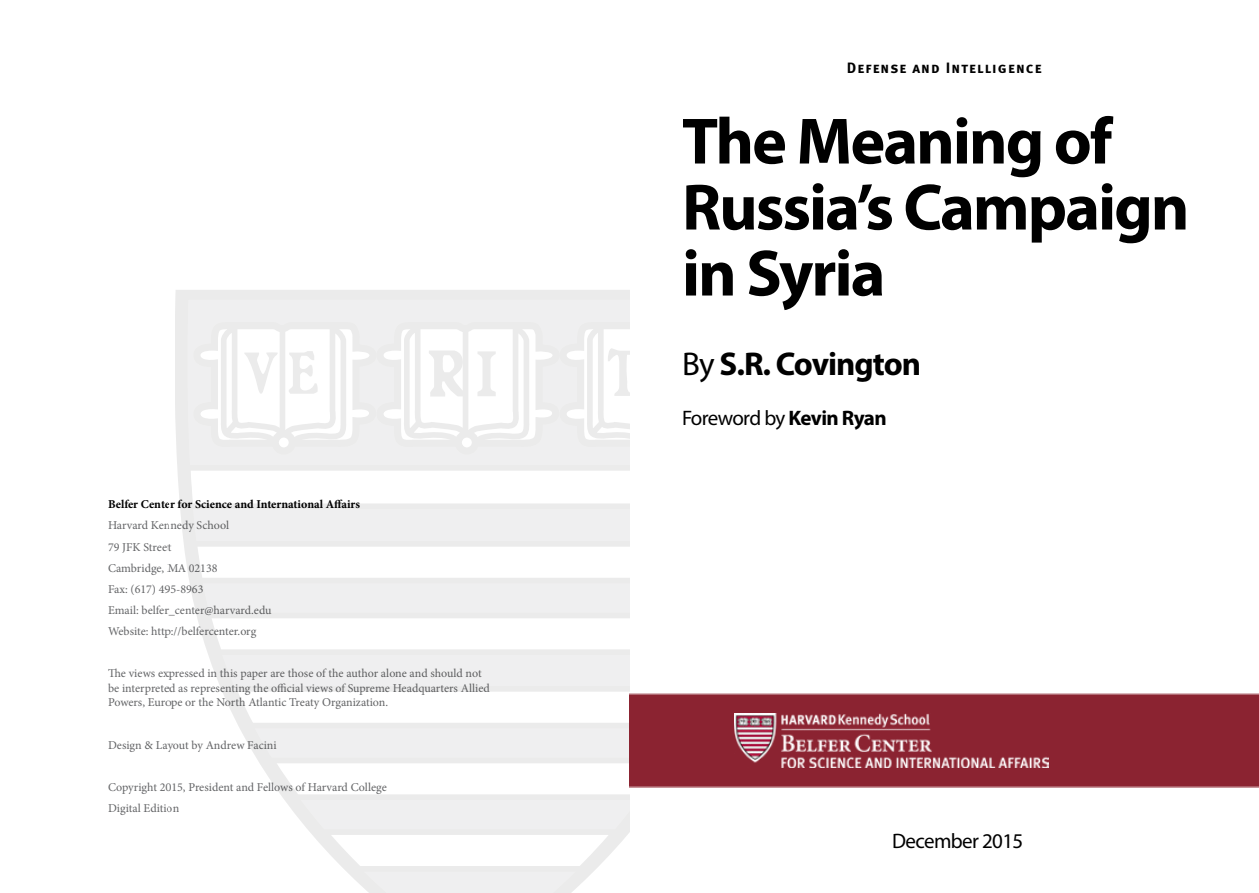
<style>
.page{position:relative;width:1259px;height:893px;background:#fff}
.page>*{position:absolute;margin:0;border:0;box-sizing:border-box;transform-origin:0 0}
.Byline{font:700 66px/66px "Myriad Pro";letter-spacing:-.03em;color:#000}
.Byline-2{font:700 33px "Myriad Pro";letter-spacing:-.03em;color:#000}
.Byline-3{font:21px "Myriad Pro";letter-spacing:-.03em;color:#000}
.t1{font:15px "Meta Bold Caps";letter-spacing:.075em;color:#000}
.t2{font:12px/14.4px "Minion Pro";color:#636466}
.t3{font:700 12px "Minion Pro";letter-spacing:-.005em;color:#000}
.s1{font-weight:400}
.s2{font-weight:700}
</style>
<div class="page">
<div style="left:176px;top:296px;width:453px;height:217px;background:#efeff0"></div>
<svg style="left:181px;top:414px;width:448px;height:479px"></svg>
<div style="left:272px;top:430px;width:24px;height:25px;border:7px solid #000;border-radius:50%"></div>
<div style="left:455px;top:430px;width:24px;height:25px;border:7px solid #000;border-radius:50%"></div>
<svg style="left:190px;top:315px;width:439px;height:139px"></svg>
<div style="left:629px;top:692px;width:630px;height:96px;background:#8b2331"></div>
<img style="left:734px;top:713px;width:315px;height:54px">
<hr style="left:460px;top:692px;width:799px;height:1px;background:#fff">
<hr style="left:460px;top:693px;width:799px;height:2px;background:#fff">
<hr style="left:460px;top:786px;width:799px;height:2px;background:#fff">
<hr style="left:461px;top:788px;width:798px;height:1px;background:#fff">
<p class="t3" style="left:108px;top:496px;width:253px">Belfer Center for Science and International Affairs</p>
<p class="t2" style="left:108px;top:518px;width:123px">Harvard Kennedy School</p>
<p class="t2" style="left:108px;top:539px;width:64px">79 JFK Street</p>
<p class="t2" style="left:108px;top:561px;width:111px">Cambridge, MA 02138</p>
<p class="t2" style="left:108px;top:582px;width:97px">Fax: (617) 495-8963</p>
<p class="t2" style="left:108px;top:603px;width:165px">Email: belfer_center@harvard.edu</p>
<p class="t2" style="left:108px;top:624px;width:150px">Website: http://belfercenter.org</p>
<p class="t2" style="left:108px;top:666px;width:383px">The views expressed in this paper are those of the author alone and should not be interpreted as representing the official views of Supreme Headquarters Allied<br>Powers, Europe or the North Atlantic Treaty Organization.</p>
<p class="t2" style="left:108px;top:737px;width:170px">Design &amp; Layout by Andrew Facini</p>
<p class="t2" style="left:108px;top:780px;width:280px">Copyright 2015, President and Fellows of Harvard College</p>
<p class="t2" style="left:108px;top:801px;width:73px">Digital Edition</p>
<p class="t1" style="left:847px;top:59px;width:196px">Defense and Intelligence</p>
<p class="Byline" style="left:682px;top:106px;width:509px">The Meaning of<br>Russia’s Campaign in Syria</p>
<p class="Byline-2" style="left:682px;top:342px;width:241px"><span class="s1">By</span> S.R. Covington</p>
<p class="Byline-3" style="left:682px;top:405px;width:206px">Foreword by <span class="s2">Kevin Ryan</span></p>
<p class="Byline-3" style="left:892px;top:828px;width:133px">December 2015</p>
</div>
